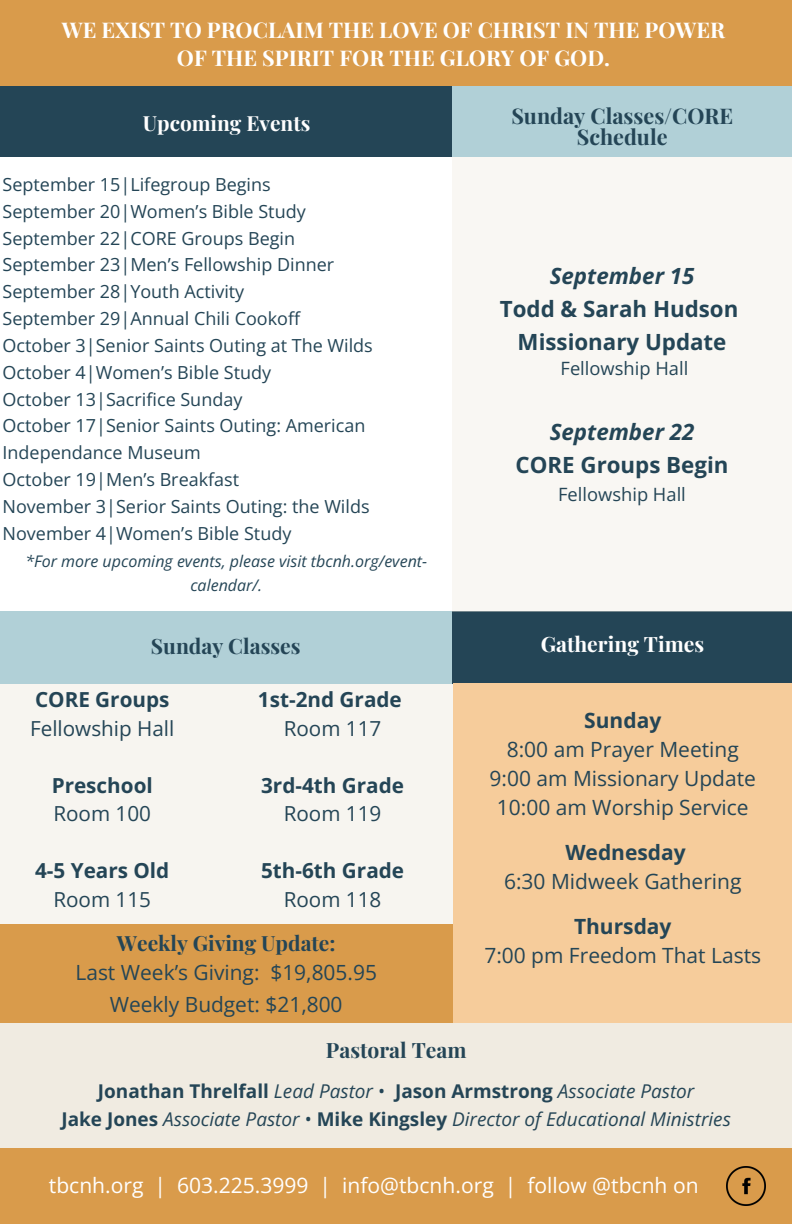
<style>
.page{position:relative;width:792px;height:1224px;background:#fff}
.page>*{position:absolute;margin:0;border:0;box-sizing:border-box;transform-origin:0 0}
.t1{font:700 22.4px/33px "Open Sans";color:#244556;text-align:center}
.t2{font:700 21.6px/27.6px "Playfair Display";color:#fff;text-align:center}
.t3{font:700 21.6px/21.4px "Playfair Display";color:#244556;text-align:center}
.t4{font:21px/29px "Open Sans";color:#244556;text-align:center}
.t5{font:21px "Open Sans";color:#fff}
.t6{font:700 21px "Playfair Display";color:#244556}
.t7{font:700 21px "Playfair Display";color:#fff}
.t8{font:700 21px "Open Sans";color:#244556}
.t9{font:700 20.8px/28.4px "Open Sans";color:#244556;text-align:center}
.t10{font:20.8px/28.4px "Open Sans";color:#244556}
.t11{font:700 20.8px "Playfair Display";color:#fff}
.t12{font:italic 19px/28px "Open Sans";color:#244556;text-align:center}
.t13{font:18.4px "Open Sans";color:#244556}
.t14{font:18px/26.8px "Open Sans";color:#244556}
.t15{font:italic 16px/23.8px "Open Sans";color:#244556;text-align:center}
.s1{font-weight:700}
.s2{font-weight:400}
.s3{font-family:"Playfair Display";font-weight:700}
.s4{font-style:italic}
.s5{font-weight:700;font-style:normal}
.s6{font-style:normal}
</style>
<div class="page">
<div style="left:0;top:654px;width:454px;height:321px;background:#f7f5f0"></div>
<div style="left:0;top:611px;width:453px;height:72px;background:#b1d0d7"></div>
<div style="left:0;top:1148px;width:792px;height:76px;background:#d99b4b"></div>
<img style="left:727px;top:1167px;width:39px;height:39px">
<div style="left:0;top:0;width:792px;height:90px;background:#d99b4b"></div>
<div style="left:453px;top:611px;width:339px;height:73px;background:#244556"></div>
<div style="left:0;top:1020px;width:792px;height:128px;background:#f0ebe1"></div>
<div style="left:0;top:86px;width:453px;height:71px;background:#244556"></div>
<div style="left:453px;top:86px;width:339px;height:71px;background:#b1d0d7"></div>
<div style="left:453px;top:157px;width:339px;height:455px;background:#f9f7f3"></div>
<div style="left:0;top:925px;width:453px;height:98px;background:#d99b4b"></div>
<div style="left:453px;top:683px;width:339px;height:340px;background:#f6cc9b"></div>
<h3 class="t2" style="left:62px;top:16px;width:665px">WE EXIST TO PROCLAIM THE LOVE OF CHRIST IN THE POWER<br>OF THE SPIRIT FOR THE GLORY OF GOD.</h3>
<h3 class="t11" style="left:143px;top:108px;width:169px">Upcoming Events</h3>
<h3 class="t3" style="left:511px;top:104px;width:223px">Sunday Classes/CORE<br>Schedule</h3>
<h2 class="t14" style="left:3px;top:170px;width:372px">September 15|Lifegroup Begins<br>September 20|Women’s Bible Study September 22|CORE Groups Begin September 23|Men’s Fellowship Dinner September 28|Youth Activity<br>September 29|Annual Chili Cookoff October 3|Senior Saints Outing at The Wilds October 4|Women’s Bible Study<br>October 13|Sacrifice Sunday<br>October 17|Senior Saints Outing: American Independance Museum<br>October 19|Men’s Breakfast<br>November 3|Serior Saints Outing: the Wilds November 4|Women’s Bible Study</h2>
<h4 class="t15" style="left:25px;top:549px;width:403px">*For more upcoming events, please visit tbcnh.org/event&shy;calendar/.</h4>
<p class="t6" style="left:151px;top:631px;width:151px">Sunday Classes</p>
<h1 class="t10" style="left:30px;top:685px;width:146px"><span class="s1">CORE Groups<br></span>Fellowship Hall</h1>
<h2 class="t9" style="left:52px;top:771px;width:103px;text-align:left">Preschool<br><span class="s2">Room 100</span></h2>
<h2 class="t9" style="left:35px;top:856px;width:136px">4-5 Years Old<br><span class="s2">Room 115</span></h2>
<h3 class="t9" style="left:258px;top:685px;width:145px">1st-2nd Grade<br><span class="s2">Room 117</span></h3>
<h3 class="t9" style="left:261px;top:771px;width:144px">3rd-4th Grade<br><span class="s2">Room 119</span></h3>
<h4 class="t9" style="left:261px;top:856px;width:145px">5th-6th Grade<br><span class="s2">Room 118</span></h4>
<h3 class="t4" style="left:75px;top:927px;width:303px;line-height:30.6px"><span class="s3">Weekly Giving Update:<br></span>Last Week’s Giving: $19,805.95<br>Weekly Budget: $21,800</h3>
<h3 class="t1" style="left:500px;top:259px;width:240px"><span class="s4">September 15<br></span>Todd &amp; Sarah Hudson<br>Missionary Update</h3>
<h3 class="t13" style="left:561px;top:356px;width:129px">Fellowship Hall</h3>
<h3 class="t1" style="left:516px;top:415px;width:215px"><span class="s4">September 22<br></span>CORE Groups Begin</h3>
<h3 class="t13" style="left:558px;top:482px;width:129px">Fellowship Hall</h3>
<h3 class="t7" style="left:541px;top:629px;width:165px">Gathering Times</h3>
<h3 class="t4" style="left:490px;top:705px;width:268px"><span class="s1">Sunday<br></span>8:00 am Prayer Meeting<br>9:00 am Missionary Update<br>10:00 am Worship Service</h3>
<p class="t4" style="left:504px;top:837px;width:239px"><span class="s1">Wednesday<br></span>6:30 Midweek Gathering</p>
<p class="t8" style="left:574px;top:911px;width:99px">Thursday</p>
<p class="t4" style="left:484px;top:940px;width:278px">7:00 pm Freedom That Lasts</p>
<h3 class="t6" style="left:326px;top:1035px;width:142px">Pastoral Team</h3>
<h3 class="t12" style="left:61px;top:1077px;width:671px"><span class="s5">Jonathan Threlfall</span> Lead Pastor <span class="s6">•</span> <span class="s5">Jason Armstrong</span> Associate Pastor<br><span class="s5">Jake Jones</span> Associate Pastor <span class="s6">•</span> <span class="s5">Mike Kingsley</span> Director of Educational Ministries</h3>
<h2 class="t5" style="left:49px;top:1170px;width:651px">tbcnh.org | 603.225.3999 | info@tbcnh.org | follow @tbcnh on</h2>
</div>
